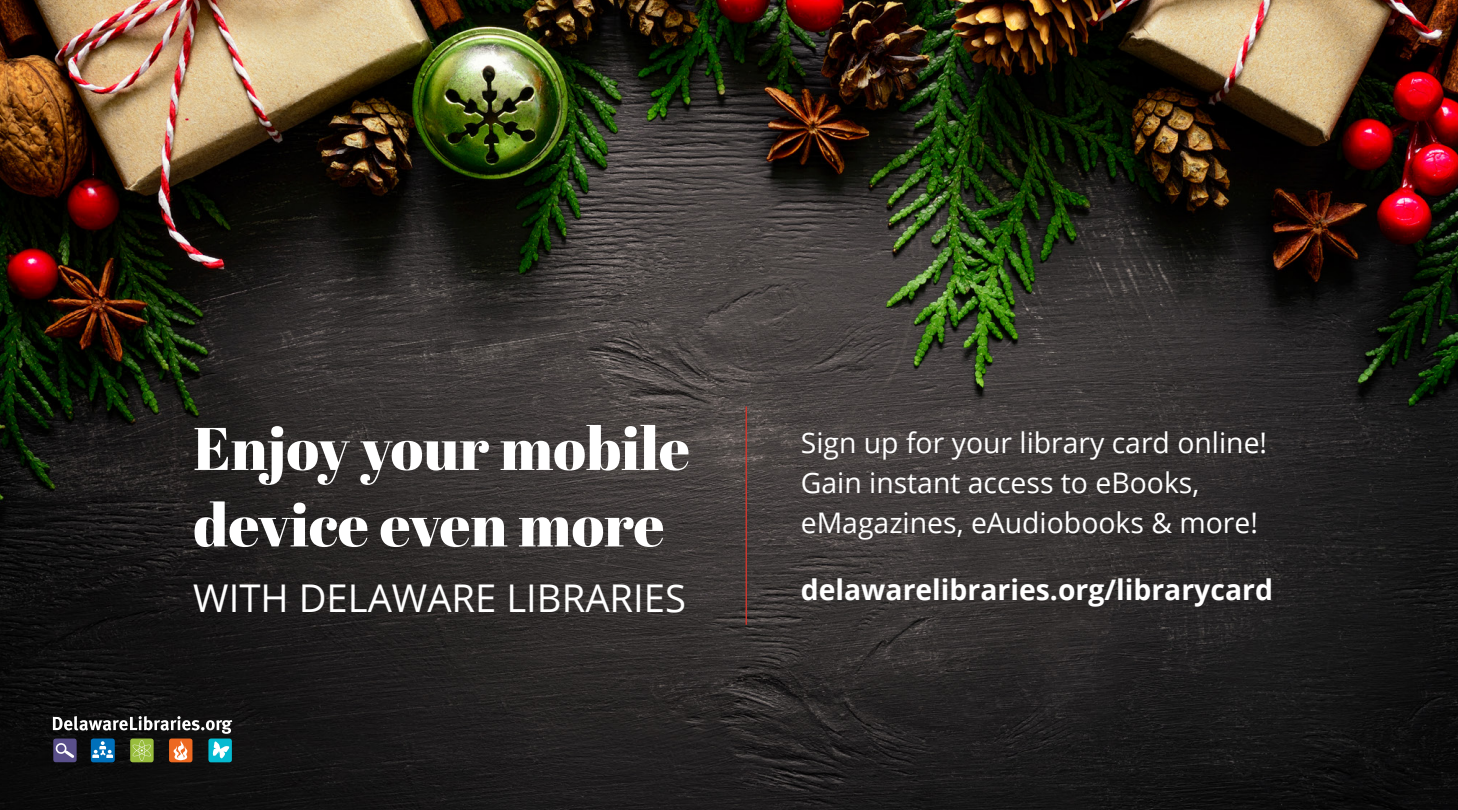
<style>
.page{position:relative;width:1458px;height:810px;background:#fff}
.page>*{position:absolute;margin:0;border:0;box-sizing:border-box;transform-origin:0 0}
.t1{font:60px "Abril Fatface";color:#fff}
.t2{font:38.1px "Open Sans";color:#fff}
.t3{font:28.5px/40.2px "Open Sans";color:#fff}
.t4{font:700 28.5px "Open Sans";color:#fff}
</style>
<div class="page">
<img style="left:0;top:0;width:1458px;height:810px">
<hr style="left:746px;top:406px;width:1px;height:219px;background:#d5362c">
<div style="left:91px;top:739px;width:24px;height:23px;background:#0070ba;border-radius:3px"></div>
<svg style="left:92px;top:741px;width:21px;height:17px"></svg>
<div style="left:130px;top:739px;width:24px;height:23px;background:#99bd3d;border-radius:3px"></div>
<svg style="left:132px;top:740px;width:19px;height:21px"></svg>
<div style="left:169px;top:739px;width:23px;height:23px;background:#ed6921;border-radius:3px"></div>
<svg style="left:174px;top:740px;width:14px;height:20px"></svg>
<div style="left:53px;top:739px;width:24px;height:23px;background:#594f8a;border-radius:3px"></div>
<svg style="left:56px;top:743px;width:18px;height:15px"></svg>
<svg style="left:53px;top:716px;width:179px;height:18px"></svg>
<div style="left:208px;top:739px;width:24px;height:23px;background:#05bad1;border-radius:3px"></div>
<svg style="left:213px;top:741px;width:16px;height:17px"></svg>
<p class="t1" style="left:193px;top:406px;width:498px">Enjoy your mobile</p>
<p class="t1" style="left:193px;top:483px;width:473px">device even more</p>
<p class="t2" style="left:193px;top:572px;width:494px">WITH DELAWARE LIBRARIES</p>
<p class="t3" style="left:801px;top:422px;width:468px">Sign up for your library card online!<br>Gain instant access to eBooks, eMagazines, eAudiobooks &amp; more!</p>
<p class="t4" style="left:801px;top:570px;width:474px">delawarelibraries.org/librarycard</p>
</div>
